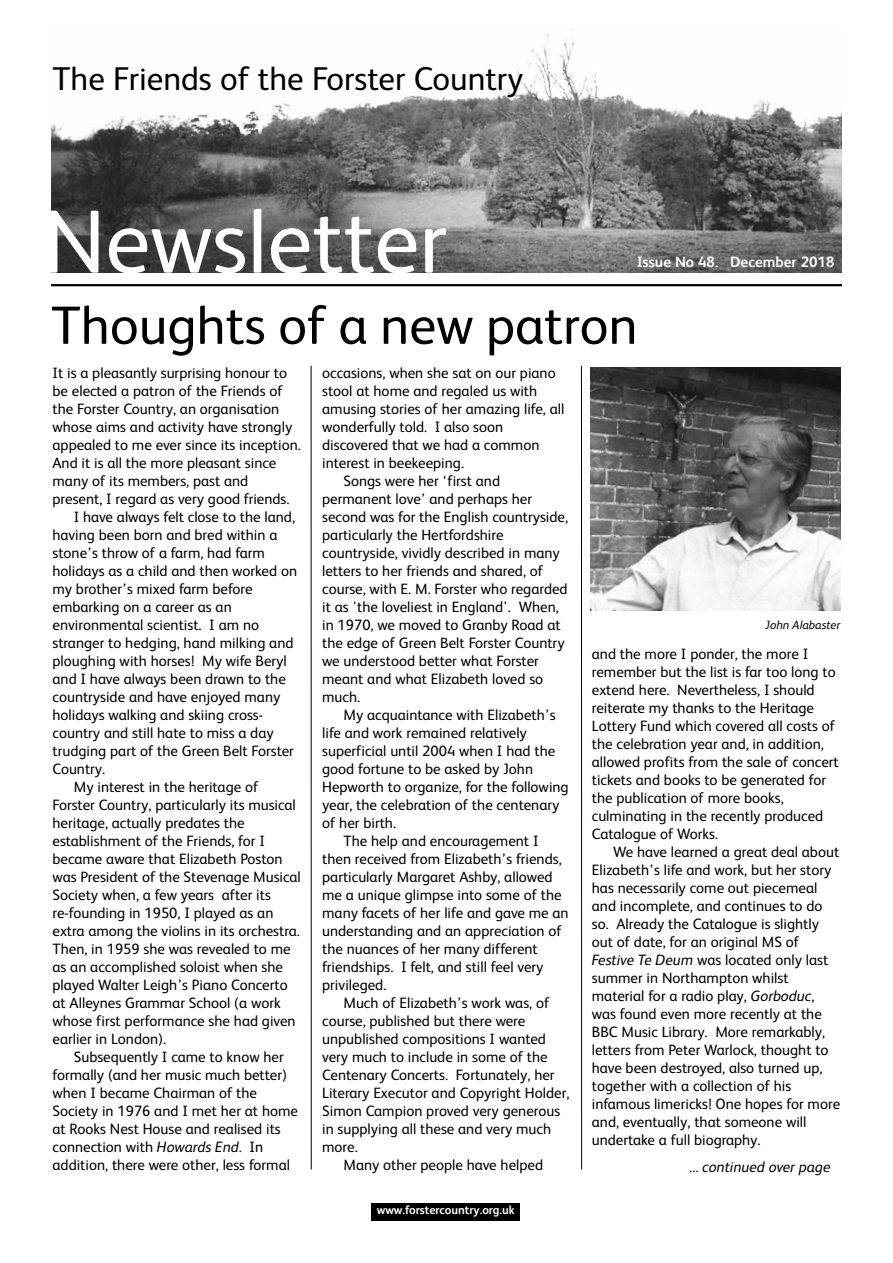
<style>
.page{position:relative;width:893px;height:1263px;background:#fff}
.page>*{position:absolute;margin:0;border:0;box-sizing:border-box;transform-origin:0 0}
.t1{font:90px "FS Albert";color:#fff}
.t2{font:54px "FS Albert";color:#000}
.t3{font:33px "FS Albert";color:#000}
.t4{font:15px/18px "FS Albert";color:#000}
.t5{font:700 15px "FS Albert";color:#fff}
.t6{font:italic 15px "FS Albert";color:#000}
.t7{font:700 12px "FS Albert";color:#fff}
.t8{font:italic 12px "FS Albert";color:#000}
.s1{font-style:italic}
</style>
<div class="page">
<img style="left:51px;top:29px;width:791px;height:243px">
<hr style="left:51px;top:284px;width:791px;height:2px;background:#000">
<div style="left:371px;top:1203px;width:149px;height:17px;background:#000"></div>
<hr style="left:311px;top:366px;width:1px;height:803px;background:#000">
<hr style="left:581px;top:366px;width:1px;height:803px;background:#000">
<img style="left:591px;top:367px;width:249px;height:244px">
<h3 class="t3" style="left:52px;top:59px;width:472px">The Friends of the Forster Country</h3>
<h1 class="t1" style="left:43px;top:191px;width:406px">Newsletter</h1>
<p class="t5" style="left:637px;top:253px;width:199px">Issue No 48. December 2018</p>
<h2 class="t2" style="left:51px;top:295px;width:588px">Thoughts of a new patron</h2>
<p class="t4" style="left:53px;top:364px;width:236px">It is a pleasantly surprising honour to</p>
<p class="t4" style="left:53px;top:382px;width:232px">be elected a patron of the Friends of</p>
<p class="t4" style="left:53px;top:400px;width:228px">the Forster Country, an organisation</p>
<p class="t4" style="left:53px;top:418px;width:241px">whose aims and activity have strongly</p>
<p class="t4" style="left:53px;top:436px;width:250px">appealed to me ever since its inception.</p>
<p class="t4" style="left:53px;top:454px;width:225px">And it is all the more pleasant since</p>
<p class="t4" style="left:53px;top:472px;width:197px">many of its members, past and</p>
<p class="t4" style="left:53px;top:490px;width:238px">present, I regard as very good friends.</p>
<p class="t4" style="left:74px;top:508px;width:223px">I have always felt close to the land,</p>
<p class="t4" style="left:53px;top:526px;width:226px">having been born and bred within a</p>
<p class="t4" style="left:53px;top:544px;width:214px">stone’s throw of a farm, had farm</p>
<p class="t4" style="left:53px;top:562px;width:246px">holidays as a child and then worked on</p>
<p class="t4" style="left:53px;top:580px;width:202px">my brother’s mixed farm before</p>
<p class="t4" style="left:53px;top:598px;width:181px">embarking on a career as an</p>
<p class="t4" style="left:53px;top:616px;width:208px">environmental scientist. I am no</p>
<p class="t4" style="left:53px;top:634px;width:243px">stranger to hedging, hand milking and</p>
<p class="t4" style="left:53px;top:652px;width:236px">ploughing with horses! My wife Beryl</p>
<p class="t4" style="left:53px;top:670px;width:235px">and I have always been drawn to the</p>
<p class="t4" style="left:53px;top:688px;width:229px">countryside and have enjoyed many</p>
<p class="t4" style="left:53px;top:706px;width:212px">holidays walking and skiing cross-</p>
<p class="t4" style="left:53px;top:724px;width:223px">country and still hate to miss a day</p>
<p class="t4" style="left:53px;top:742px;width:243px">trudging part of the Green Belt Forster</p>
<p class="t4" style="left:53px;top:760px;width:54px">Country.</p>
<p class="t4" style="left:74px;top:778px;width:186px">My interest in the heritage of</p>
<p class="t4" style="left:53px;top:796px;width:245px">Forster Country, particularly its musical</p>
<p class="t4" style="left:53px;top:814px;width:194px">heritage, actually predates the</p>
<p class="t4" style="left:53px;top:832px;width:214px">establishment of the Friends, for I</p>
<p class="t4" style="left:53px;top:850px;width:232px">became aware that Elizabeth Poston</p>
<p class="t4" style="left:53px;top:868px;width:250px">was President of the Stevenage Musical</p>
<p class="t4" style="left:53px;top:886px;width:220px">Society when, a few years after its</p>
<p class="t4" style="left:53px;top:904px;width:222px">re-founding in 1950, I played as an</p>
<p class="t4" style="left:53px;top:922px;width:249px">extra among the violins in its orchestra.</p>
<p class="t4" style="left:53px;top:940px;width:240px">Then, in 1959 she was revealed to me</p>
<p class="t4" style="left:53px;top:958px;width:232px">as an accomplished soloist when she</p>
<p class="t4" style="left:53px;top:976px;width:237px">played Walter Leigh’s Piano Concerto</p>
<p class="t4" style="left:53px;top:994px;width:230px">at Alleynes Grammar School (a work</p>
<p class="t4" style="left:53px;top:1012px;width:245px">whose first performance she had given</p>
<p class="t4" style="left:53px;top:1030px;width:115px">earlier in London).</p>
<p class="t4" style="left:74px;top:1048px;width:212px">Subsequently I came to know her</p>
<p class="t4" style="left:53px;top:1066px;width:236px">formally (and her music much better)</p>
<p class="t4" style="left:53px;top:1084px;width:206px">when I became Chairman of the</p>
<p class="t4" style="left:53px;top:1102px;width:247px">Society in 1976 and I met her at home</p>
<p class="t4" style="left:53px;top:1120px;width:230px">at Rooks Nest House and realised its</p>
<p class="t4" style="left:53px;top:1138px;width:212px">connection with <span class="s1">Howards End.</span> In</p>
<p class="t4" style="left:53px;top:1156px;width:239px">addition, there were other, less formal</p>
<p class="t4" style="left:322px;top:364px;width:235px">occasions, when she sat on our piano</p>
<p class="t4" style="left:322px;top:382px;width:217px">stool at home and regaled us with</p>
<p class="t4" style="left:322px;top:400px;width:244px">amusing stories of her amazing life, all</p>
<p class="t4" style="left:322px;top:418px;width:183px">wonderfully told. I also soon</p>
<p class="t4" style="left:322px;top:436px;width:219px">discovered that we had a common</p>
<p class="t4" style="left:322px;top:454px;width:143px">interest in beekeeping.</p>
<p class="t4" style="left:343px;top:472px;width:158px">Songs were her ‘first and</p>
<p class="t4" style="left:322px;top:490px;width:211px">permanent love’ and perhaps her</p>
<p class="t4" style="left:322px;top:508px;width:247px">second was for the English countryside,</p>
<p class="t4" style="left:322px;top:526px;width:183px">particularly the Hertfordshire</p>
<p class="t4" style="left:322px;top:544px;width:239px">countryside, vividly described in many</p>
<p class="t4" style="left:322px;top:562px;width:222px">letters to her friends and shared, of</p>
<p class="t4" style="left:322px;top:580px;width:247px">course, with E. M. Forster who regarded</p>
<p class="t4" style="left:322px;top:598px;width:238px">it as 'the loveliest in England'. When,</p>
<p class="t4" style="left:322px;top:616px;width:240px">in 1970, we moved to Granby Road at</p>
<p class="t4" style="left:322px;top:634px;width:244px">the edge of Green Belt Forster Country</p>
<p class="t4" style="left:322px;top:652px;width:218px">we understood better what Forster</p>
<p class="t4" style="left:322px;top:670px;width:222px">meant and what Elizabeth loved so</p>
<p class="t4" style="left:322px;top:688px;width:40px">much.</p>
<p class="t4" style="left:343px;top:706px;width:214px">My acquaintance with Elizabeth’s</p>
<p class="t4" style="left:322px;top:724px;width:206px">life and work remained relatively</p>
<p class="t4" style="left:322px;top:742px;width:235px">superficial until 2004 when I had the</p>
<p class="t4" style="left:322px;top:760px;width:212px">good fortune to be asked by John</p>
<p class="t4" style="left:322px;top:778px;width:248px">Hepworth to organize, for the following</p>
<p class="t4" style="left:322px;top:796px;width:239px">year, the celebration of the centenary</p>
<p class="t4" style="left:322px;top:814px;width:75px">of her birth.</p>
<p class="t4" style="left:343px;top:832px;width:197px">The help and encouragement I</p>
<p class="t4" style="left:322px;top:850px;width:241px">then received from Elizabeth’s friends,</p>
<p class="t4" style="left:322px;top:868px;width:232px">particularly Margaret Ashby, allowed</p>
<p class="t4" style="left:322px;top:886px;width:241px">me a unique glimpse into some of the</p>
<p class="t4" style="left:322px;top:904px;width:248px">many facets of her life and gave me an</p>
<p class="t4" style="left:322px;top:922px;width:241px">understanding and an appreciation of</p>
<p class="t4" style="left:322px;top:940px;width:217px">the nuances of her many different</p>
<p class="t4" style="left:322px;top:958px;width:223px">friendships. I felt, and still feel very</p>
<p class="t4" style="left:322px;top:976px;width:66px">privileged.</p>
<p class="t4" style="left:343px;top:994px;width:207px">Much of Elizabeth’s work was, of</p>
<p class="t4" style="left:322px;top:1012px;width:205px">course, published but there were</p>
<p class="t4" style="left:322px;top:1030px;width:225px">unpublished compositions I wanted</p>
<p class="t4" style="left:322px;top:1048px;width:227px">very much to include in some of the</p>
<p class="t4" style="left:322px;top:1066px;width:234px">Centenary Concerts. Fortunately, her</p>
<p class="t4" style="left:322px;top:1084px;width:249px">Literary Executor and Copyright Holder,</p>
<p class="t4" style="left:322px;top:1102px;width:240px">Simon Campion proved very generous</p>
<p class="t4" style="left:322px;top:1120px;width:230px">in supplying all these and very much</p>
<p class="t4" style="left:322px;top:1138px;width:37px">more.</p>
<p class="t4" style="left:343px;top:1156px;width:201px">Many other people have helped</p>
<p class="t8" style="left:765px;top:618px;width:76px">John Alabaster</p>
<p class="t4" style="left:592px;top:645px;width:248px">and the more I ponder, the more I remember but the list is far too long to extend here. Nevertheless, I should reiterate my thanks to the Heritage Lottery Fund which covered all costs of the celebration year and, in addition, allowed profits from the sale of concert tickets and books to be generated for the publication of more books, culminating in the recently produced Catalogue of Works.</p>
<p class="t4" style="left:592px;top:843px;width:250px;text-indent:21px">We have learned a great deal about Elizabeth’s life and work, but her story has necessarily come out piecemeal and incomplete, and continues to do so. Already the Catalogue is slightly out of date, for an original MS of <span class="s1">Festive Te Deum</span> was located only last summer in Northampton whilst material for a radio play, <span class="s1">Gorboduc</span>, was found even more recently at the BBC Music Library. More remarkably, letters from Peter Warlock, thought to have been destroyed, also turned up, together with a collection of his infamous limericks! One hopes for more and, eventually, that someone will undertake a full biography.</p>
<p class="t6" style="left:689px;top:1158px;width:143px">... continued over page</p>
<p class="t7" style="left:377px;top:1203px;width:140px">www.forstercountry.org.uk</p>
</div>
